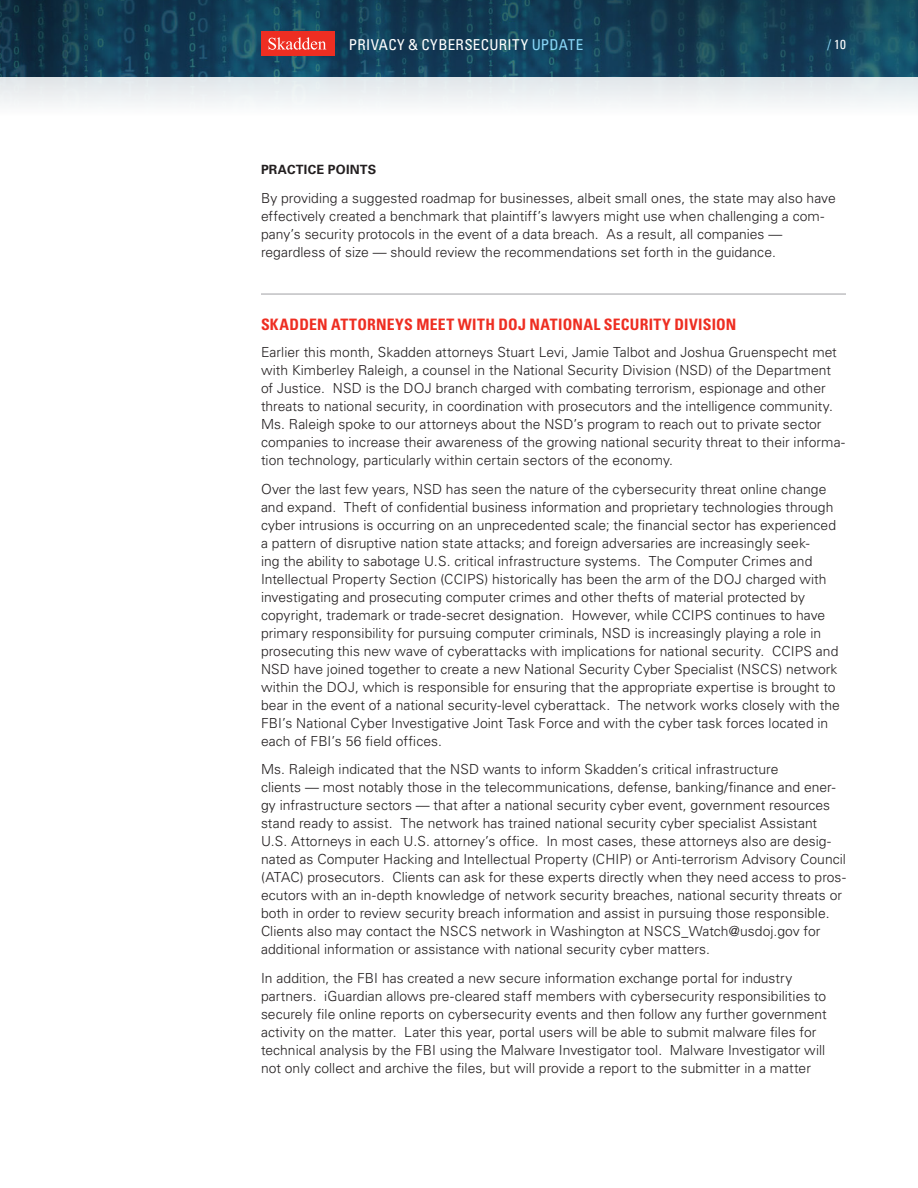
<style>
.page{position:relative;width:918px;height:1188px;background:#fff}
.page>*{position:absolute;margin:0;border:0;box-sizing:border-box;transform-origin:0 0}
.Article_Heading{font:700 condensed 15.75px "Univers LT Std";letter-spacing:.015em;color:#ee2e22}
.t1{font:condensed 15px "Univers LT Std";letter-spacing:.025em;color:#fff}
.Article_Body{font:300 13.8px/18px "Univers LT Std";letter-spacing:.005em;color:#231f20}
.t2{font:condensed 13.2px "Univers LT Std";color:#fff}
.BLACK_SUBHEAD{font:700 12.75px "Univers LT Std";letter-spacing:.02em;color:#231f20}
.s1{color:#89d6f7}
.s2{font-size:13.5px;color:#89d6f7}
</style>
<div class="page">
<img style="left:0;top:0;width:918px;height:104px">
<div style="left:261px;top:31px;width:73px;height:25px;background:#ee2e22"></div>
<svg style="left:268px;top:37px;width:58px;height:13px"></svg>
<hr style="left:261px;top:294px;width:585px;height:1px;background:#a1a1a5">
<p class="t1" style="left:349px;top:35px;width:236px">PRIVACY &amp; CYBERSECURITY <span class="s1">UPDATE</span></p>
<p class="t2" style="left:828px;top:36px;width:20px"><span class="s2">/</span> 10</p>
<p class="BLACK_SUBHEAD" style="left:261px;top:162px;width:117px">PRACTICE POINTS</p>
<p class="Article_Body" style="left:261px;top:189px;width:576px">By providing a suggested roadmap for businesses, albeit small ones, the state may also have effectively created a benchmark that plaintiff’s lawyers might use when challenging a com&shy;pany’s security protocols in the event of a data breach. As a result, all companies — regardless of size — should review the recommendations set forth in the guidance.</p>
<p class="Article_Heading" style="left:261px;top:315px;width:477px">SKADDEN ATTORNEYS MEET WITH DOJ NATIONAL SECURITY DIVISION</p>
<p class="Article_Body" style="left:261px;top:343px;width:586px">Earlier this month, Skadden attorneys Stuart Levi, Jamie Talbot and Joshua Gruenspecht met with Kimberley Raleigh, a counsel in the National Security Division (NSD) of the Department of Justice. NSD is the DOJ branch charged with combating terrorism, espionage and other threats to national security, in coordination with prosecutors and the intelligence community.<br>Ms. Raleigh spoke to our attorneys about the NSD’s program to reach out to private sector companies to increase their awareness of the growing national security threat to their informa&shy;tion technology, particularly within certain sectors of the economy.</p>
<p class="Article_Body" style="left:261px;top:480px;width:580px">Over the last few years, NSD has seen the nature of the cybersecurity threat online change and expand. Theft of confidential business information and proprietary technologies through cyber intrusions is occurring on an unprecedented scale; the financial sector has experienced a pattern of disruptive nation state attacks; and foreign adversaries are increasingly seek-<br>ing the ability to sabotage U.S. critical infrastructure systems. The Computer Crimes and Intellectual Property Section (CCIPS) historically has been the arm of the DOJ charged with investigating and prosecuting computer crimes and other thefts of material protected by copyright, trademark or trade-secret designation. However, while CCIPS continues to have primary responsibility for pursuing computer criminals, NSD is increasingly playing a role in prosecuting this new wave of cyberattacks with implications for national security. CCIPS and NSD have joined together to create a new National Security Cyber Specialist (NSCS) network within the DOJ, which is responsible for ensuring that the appropriate expertise is brought to bear in the event of a national security-level cyberattack. The network works closely with the FBI’s National Cyber Investigative Joint Task Force and with the cyber task forces located in each of FBI’s 56 field offices.</p>
<p class="Article_Body" style="left:261px;top:760px;width:587px">Ms. Raleigh indicated that the NSD wants to inform Skadden’s critical infrastructure<br>clients — most notably those in the telecommunications, defense, banking/finance and ener&shy;gy infrastructure sectors — that after a national security cyber event, government resources stand ready to assist. The network has trained national security cyber specialist Assistant U.S. Attorneys in each U.S. attorney’s office. In most cases, these attorneys also are desig&shy;nated as Computer Hacking and Intellectual Property (CHIP) or Anti-terrorism Advisory Council (ATAC) prosecutors. Clients can ask for these experts directly when they need access to pros&shy;ecutors with an in-depth knowledge of network security breaches, national security threats or both in order to review security breach information and assist in pursuing those responsible.<br>Clients also may contact the NSCS network in Washington at NSCS_Watch@usdoj.gov for additional information or assistance with national security cyber matters.</p>
<p class="Article_Body" style="left:261px;top:969px;width:567px">In addition, the FBI has created a new secure information exchange portal for industry partners. iGuardian allows pre-cleared staff members with cybersecurity responsibilities to securely file online reports on cybersecurity events and then follow any further government activity on the matter. Later this year, portal users will be able to submit malware files for technical analysis by the FBI using the Malware Investigator tool. Malware Investigator will not only collect and archive the files, but will provide a report to the submitter in a matter</p>
</div>
